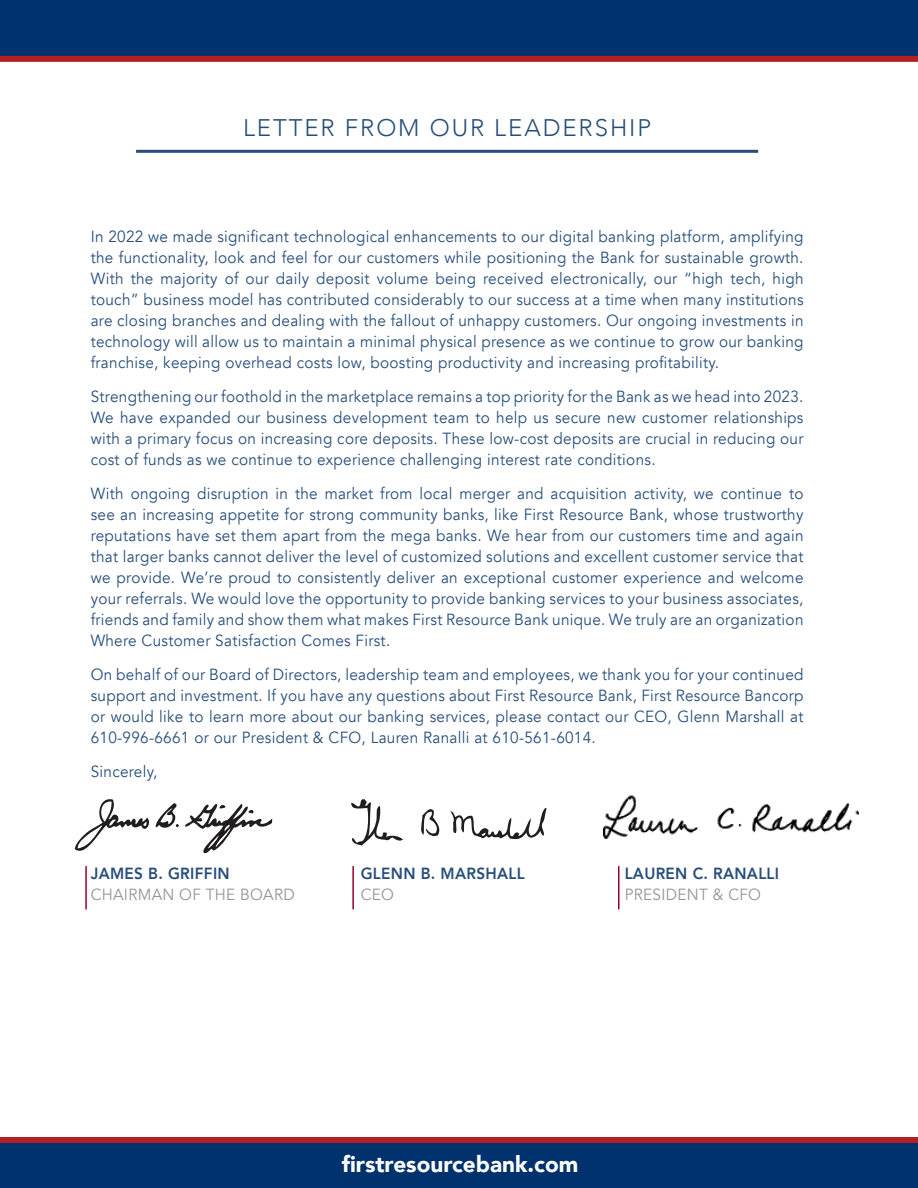
<style>
.page{position:relative;width:918px;height:1188px;background:#fff}
.page>*{position:absolute;margin:0;border:0;box-sizing:border-box;transform-origin:0 0}
.t1{font:300 24px "Avenir";letter-spacing:.08em;color:#274e7b}
.t2{font:900 22.5px "Avenir";color:#fff}
.t3{font:16.2px/21px "Avenir";letter-spacing:.02em;color:#274e7b;text-align:justify;scale:.95 1}
.t4{font:800 16.2px "Avenir";letter-spacing:.02em;color:#274e7b;scale:.95 1}
.t5{font:16.2px "Avenir";letter-spacing:.02em;color:#939598;scale:.95 1}
</style>
<div class="page">
<svg style="left:0;top:0;width:918px;height:62px;background:#113067"></svg>
<svg style="left:0;top:1137px;width:918px;height:51px;background:#152f65"></svg>
<hr style="left:136px;top:150px;width:622px;height:3px;background:#274e7b">
<hr style="left:352px;top:866px;width:2px;height:43px;background:#98012d">
<hr style="left:85px;top:866px;width:2px;height:43px;background:#98012d">
<hr style="left:618px;top:866px;width:2px;height:43px;background:#98012d">
<svg style="left:75px;top:799px;width:197px;height:54px"></svg>
<svg style="left:351px;top:799px;width:196px;height:46px"></svg>
<img style="left:604px;top:795px;width:254px;height:43px">
<h1 class="t1" style="left:243px;top:114px;width:410px">LETTER FROM OUR LEADERSHIP</h1>
<p class="t3" style="left:91px;top:227px;width:752px">In 2022 we made significant technological enhancements to our digital banking platform, amplifying the functionality, look and feel for our customers while positioning the Bank for sustainable growth.<br>With the majority of our daily deposit volume being received electronically, our “high tech, high touch” business model has contributed considerably to our success at a time when many institutions are closing branches and dealing with the fallout of unhappy customers. Our ongoing investments in technology will allow us to maintain a minimal physical presence as we continue to grow our banking franchise, keeping overhead costs low, boosting productivity and increasing profitability.</p>
<p class="t3" style="left:91px;top:387px;width:752px">Strengthening our foothold in the marketplace remains a top priority for the Bank as we head into 2023.<br>We have expanded our business development team to help us secure new customer relationships with a primary focus on increasing core deposits. These low-cost deposits are crucial in reducing our cost of funds as we continue to experience challenging interest rate conditions.</p>
<p class="t3" style="left:91px;top:484px;width:752px">With ongoing disruption in the market from local merger and acquisition activity, we continue to see an increasing appetite for strong community banks, like First Resource Bank, whose trustworthy reputations have set them apart from the mega banks. We hear from our customers time and again that larger banks cannot deliver the level of customized solutions and excellent customer service that we provide. We’re proud to consistently deliver an exceptional customer experience and welcome your referrals. We would love the opportunity to provide banking services to your business associates, friends and family and show them what makes First Resource Bank unique. We truly are an organization Where Customer Satisfaction Comes First.</p>
<p class="t3" style="left:91px;top:665px;width:752px">On behalf of our Board of Directors, leadership team and employees, we thank you for your continued support and investment. If you have any questions about First Resource Bank, First Resource Bancorp or would like to learn more about our banking services, please contact our CEO, Glenn Marshall at 610-996-6661 or our President &amp; CFO, Lauren Ranalli at 610-561-6014.</p>
<p class="t3" style="left:91px;top:762px;width:72px">Sincerely,</p>
<p class="t4" style="left:91px;top:864px;width:148px">JAMES B. GRIFFIN</p>
<p class="t4" style="left:361px;top:864px;width:174px">GLENN B. MARSHALL</p>
<p class="t4" style="left:625px;top:864px;width:164px">LAUREN C. RANALLI</p>
<p class="t5" style="left:91px;top:885px;width:216px">CHAIRMAN OF THE BOARD</p>
<p class="t5" style="left:361px;top:885px;width:37px">CEO</p>
<p class="t5" style="left:625px;top:885px;width:145px">PRESIDENT &amp; CFO</p>
<h2 class="t2" style="left:342px;top:1145px;width:238px">firstresourcebank.com</h2>
</div>
